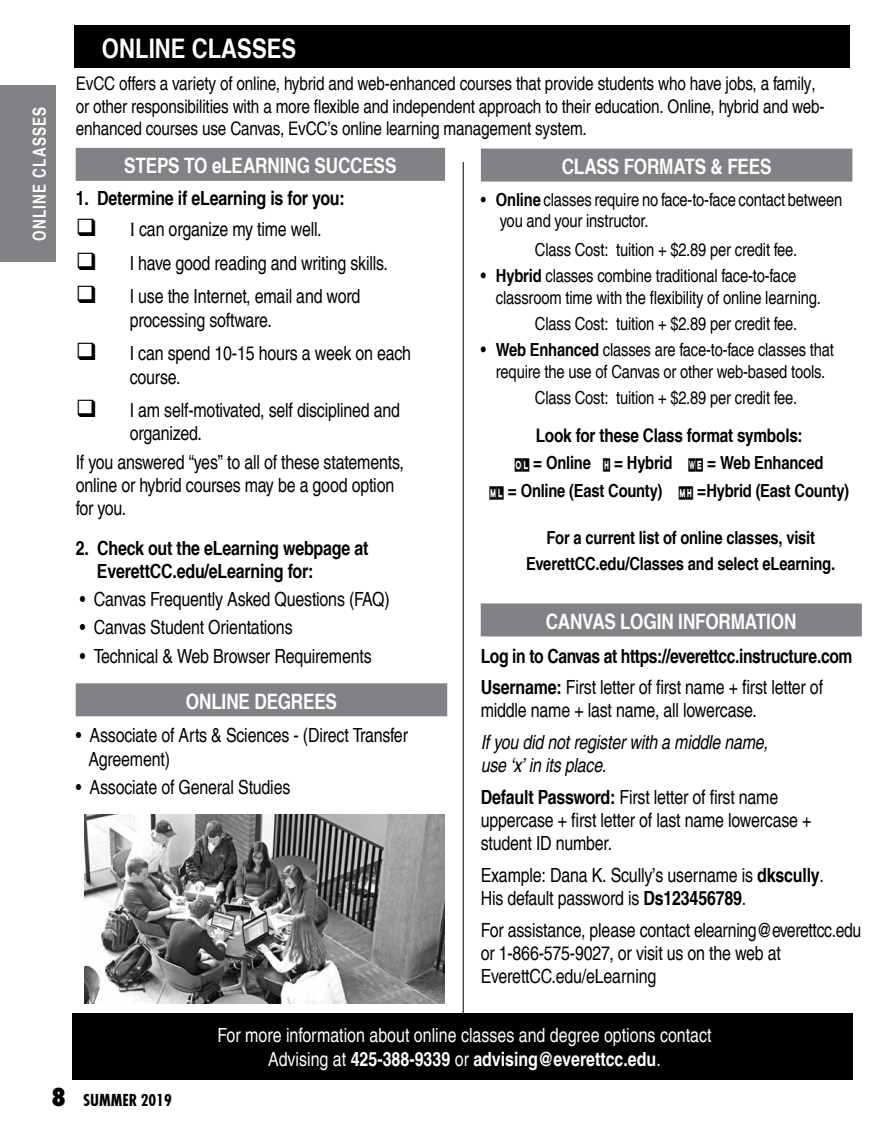
<style>
.page{position:relative;width:891px;height:1134px;background:#fff}
.page>*{position:absolute;margin:0;border:0;box-sizing:border-box;transform-origin:0 0}
.t1{font:700 condensed 27px "Helvetica LT Pro";color:#fff}
.t2{font:700 condensed 21.15px "Helvetica LT Pro";letter-spacing:-.01em;color:#fff}
.t3{font:condensed 19.5px/23.4px "Helvetica LT Pro";letter-spacing:-.01em;color:#000}
.t4{font:700 condensed 19.5px/23.4px "Helvetica LT Pro";letter-spacing:-.01em;color:#000}
.t5{font:condensed 19.5px/23.4px "Helvetica LT Pro";color:#fff;text-align:center}
.t6{font:italic condensed 19.5px/23.4px "Helvetica LT Pro";letter-spacing:-.01em;color:#000}
.t7{font:condensed 18.75px/22.4px "Helvetica LT Pro";letter-spacing:-.01em;color:#000}
.t8{font:700 condensed 18.75px "Helvetica LT Pro";letter-spacing:-.01em;color:#000}
.t9{font:condensed 18px/21.6px "Helvetica LT Pro";letter-spacing:-.01em;color:#000}
.t10{font:700 condensed 18px/26.4px "Helvetica LT Pro";letter-spacing:-.01em;color:#000;text-align:center}
.t11{font:700 condensed 18px "Helvetica LT Pro";letter-spacing:.07em;color:#fff;scale:.92 1}
.t12{font:700 18px "Futura Con";color:#000}
.s1{font-family:"Optima";font-stretch:normal}
.s2{font-weight:700}
.s3{font-family:"Joe Jack";font-weight:400;font-stretch:normal;font-size:13.5px}
.s4{font-size:18.75px}
.s5{font-weight:400}
.s6{font-family:"Futura";font-weight:800;font-stretch:condensed;font-size:24px}
</style>
<div class="page">
<hr style="left:463px;top:162px;width:1px;height:853px;background:#000">
<div style="left:75px;top:26px;width:775px;height:42px;background:#000"></div>
<div style="left:72px;top:1013px;width:781px;height:67px;background:#000"></div>
<div style="left:76px;top:148px;width:369px;height:33px;background:#808285"></div>
<div style="left:481px;top:149px;width:371px;height:33px;background:#808285"></div>
<div style="left:76px;top:683px;width:371px;height:33px;background:#808285"></div>
<div style="left:481px;top:603px;width:381px;height:33px;background:#808285"></div>
<img style="left:84px;top:814px;width:360px;height:189px">
<div style="left:0;top:86px;width:55px;height:176px;background:#808285"></div>
<p class="t11" style="left:29px;top:241px;width:147px;rotate:-90deg">ONLINE CLASSES</p>
<h1 class="t1" style="left:102px;top:32px;width:196px">ONLINE CLASSES</h1>
<p class="t7" style="left:76px;top:72px;width:750px">EvCC offers a variety of online, hybrid and web-enhanced courses that provide students who have jobs, a family, or other responsibilities with a more flexible and independent approach to their education. Online, hybrid and web&shy;enhanced courses use Canvas, EvCC’s online learning management system.</p>
<p class="t2" style="left:124px;top:153px;width:274px">STEPS TO eLEARNING SUCCESS</p>
<p class="t4" style="left:76px;top:186px;width:271px">1. Determine if eLearning is for you:</p>
<p class="t3" style="left:76px;top:217px;width:247px">❑ <span class="s1">I</span> can organize my time well.</p>
<p class="t3" style="left:76px;top:251px;width:314px">❑ I have good reading and writing skills.</p>
<p class="t3" style="left:130px;top:284px;width:232px;text-indent:-54px">❑ I use the Internet, email and word processing software.</p>
<p class="t3" style="left:130px;top:341px;width:283px;text-indent:-54px">❑ I can spend 10-15 hours a week on each course.</p>
<p class="t3" style="left:130px;top:398px;width:272px;text-indent:-54px">❑ I am self-motivated, self disciplined and organized.</p>
<p class="t3" style="left:76px;top:450px;width:330px">If you answered “yes” to all of these statements, online or hybrid courses may be a good option for you.</p>
<p class="t4" style="left:97px;top:536px;width:273px;text-indent:-21px">2. Check out the eLearning webpage at<br>EverettCC.edu/eLearning for:</p>
<p class="t3" style="left:80px;top:587px;width:311px">• Canvas Frequently Asked Questions (FAQ)</p>
<p class="t3" style="left:80px;top:616px;width:214px">• Canvas Student Orientations</p>
<p class="t3" style="left:80px;top:644px;width:293px">• Technical &amp; Web Browser Requirements</p>
<p class="t2" style="left:562px;top:153px;width:211px">CLASS FORMATS &amp; FEES</p>
<p class="t9" style="left:500px;top:189px;width:344px;text-indent:-19px">• <span class="s2">Online</span> classes require no face-to-face contact between you and your instructor.</p>
<p class="t9" style="left:535px;top:238px;width:264px">Class Cost: tuition + $2.89 per credit fee.</p>
<p class="t9" style="left:496px;top:265px;width:327px;text-indent:-15px"><span class="s2">• Hybrid</span> classes combine traditional face-to-face classroom time with the flexibility of online learning.</p>
<p class="t9" style="left:535px;top:313px;width:264px">Class Cost: tuition + $2.89 per credit fee.</p>
<p class="t9" style="left:481px;top:339px;width:355px;text-align:center"><span class="s2">• Web Enhanced</span> classes are face-to-face classes that require the use of Canvas or other web-based tools.</p>
<p class="t9" style="left:535px;top:387px;width:264px">Class Cost: tuition + $2.89 per credit fee.</p>
<p class="t8" style="left:536px;top:424px;width:268px">Look for these Class format symbols:</p>
<p class="t10" style="left:489px;top:449px;width:361px;line-height:27.5px"><span class="s3">OL</span> <span class="s4">=</span> Online <span class="s3">H</span> <span class="s4">=</span> Hybrid <span class="s3">WE</span> <span class="s4">=</span> Web Enhanced<br><span class="s3">ML</span> <span class="s4">=</span> Online (East County) <span class="s3">MH</span> <span class="s4">=</span>Hybrid (East County)</p>
<p class="t10" style="left:526px;top:524px;width:310px">For a current list of online classes, visit<br>EverettCC.edu/Classes and select eLearning.</p>
<p class="t2" style="left:546px;top:608px;width:252px">CANVAS LOGIN INFORMATION</p>
<p class="t4" style="left:481px;top:640px;width:373px;line-height:31.3px">Log in to Canvas at https://everettcc.instructure.com<br>Username: <span class="s5">First letter of first name + first letter of</span></p>
<p class="t3" style="left:481px;top:699px;width:278px">middle name + last name, all lowercase.</p>
<p class="t6" style="left:481px;top:730px;width:289px">If you did not register with a middle name, use ‘x’ in its place.</p>
<p class="t3" style="left:481px;top:785px;width:332px"><span class="s2">Default Password:</span> First letter of first name uppercase + first letter of last name lowercase + student ID number.</p>
<p class="t3" style="left:481px;top:863px;width:345px">Example: Dana K. Scully’s username is <span class="s2">dkscully</span>.<br>His default password is <span class="s2">Ds123456789</span>.</p>
<p class="t3" style="left:481px;top:918px;width:382px">For assistance, please contact elearning@everettcc.edu or 1-866-575-9027, or visit us on the web at<br>EverettCC.edu/eLearning</p>
<p class="t2" style="left:186px;top:688px;width:153px">ONLINE DEGREES</p>
<p class="t3" style="left:88px;top:724px;width:321px;text-indent:-13px">• Associate of Arts &amp; Sciences - (Direct Transfer<br>Agreement)</p>
<p class="t3" style="left:76px;top:775px;width:216px">• Associate of General Studies</p>
<p class="t5" style="left:217px;top:1024px;width:496px">For more information about online classes and degree options contact<br>Advising at <span class="s2">425-388-9339</span> or <span class="s2">advising@everettcc.edu</span>.</p>
<p class="t12" style="left:52px;top:1087px;width:122px"><span class="s6">8</span> SUMMER 2019</p>
</div>
